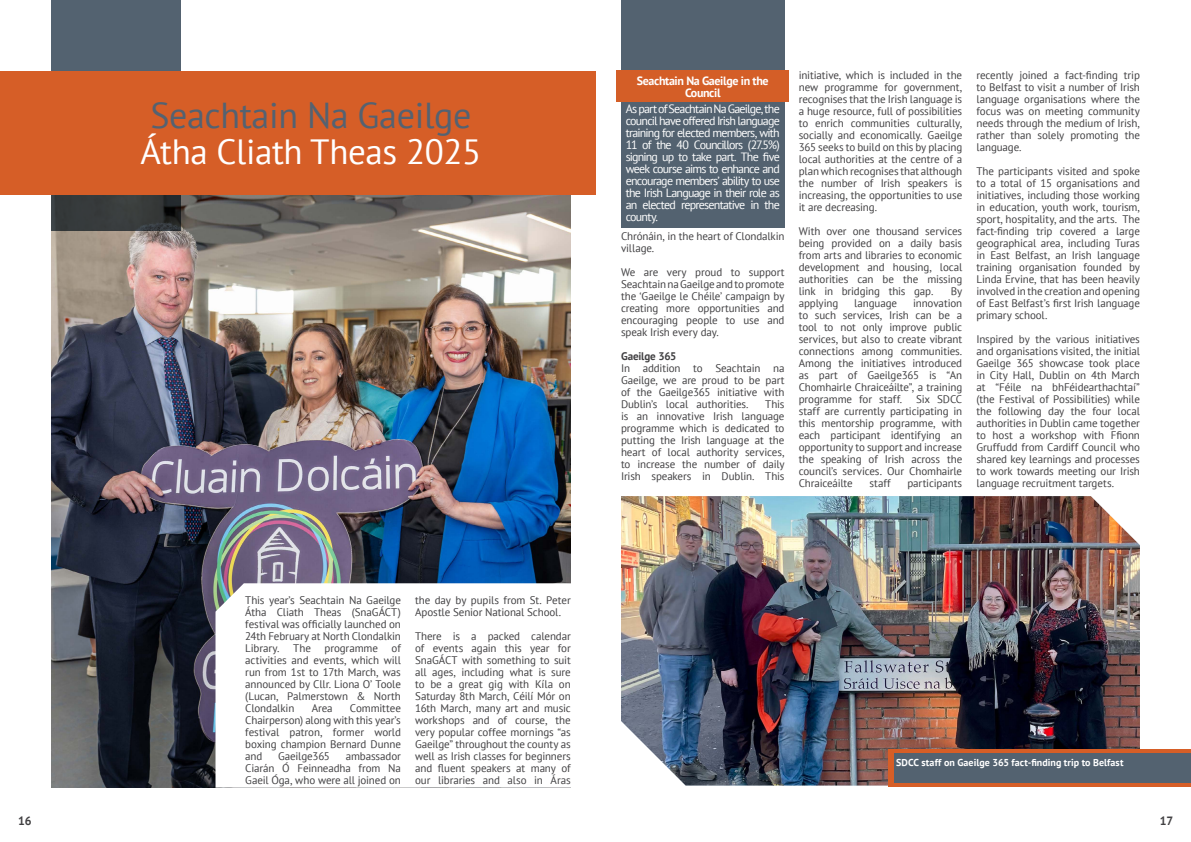
<style>
.page{position:relative;width:1191px;height:842px;background:#fff}
.page>*{position:absolute;margin:0;border:0;box-sizing:border-box;transform-origin:0 0}
.t1{font:36px "PT Sans";letter-spacing:-.01em;color:#546271}
.t2{font:35px "PT Sans";letter-spacing:-.01em;color:#fff}
.t3{font:12px/12px "PT Sans";letter-spacing:-.065em;color:#fff;text-align:justify}
.t4{font:700 12px/12px "PT Sans";letter-spacing:-.03em;color:#fff;text-align:center}
.t5{font:700 12px "PT Sans";color:#414042}
.t6{font:11px/12px "PT Sans";letter-spacing:-.01em;color:#414042;text-align:justify}
.t7{font:700 11px "PT Sans";letter-spacing:-.01em;color:#414042}
.t8{font:700 10px "PT Sans";letter-spacing:.005em;color:#fff}
</style>
<div class="page">
<img style="left:51px;top:194px;width:520px;height:594px">
<svg style="left:51px;top:0;width:129px;height:231px;background:#49545d"></svg>
<div style="left:0;top:71px;width:595px;height:123px;background:#d65e27"></div>
<svg style="left:215px;top:583px;width:356px;height:205px"></svg>
<img style="left:621px;top:496px;width:519px;height:289px">
<div style="left:888px;top:749px;width:303px;height:37px;background:linear-gradient(to right,#d65e27,#d65e27)"></div>
<div style="left:894px;top:753px;width:297px;height:29px;background:#536270"></div>
<div style="left:621px;top:0;width:163px;height:227px;background:#536270"></div>
<div style="left:616px;top:71px;width:173px;height:31px;background:#d45e27"></div>
<h1 class="t1" style="left:150px;top:93px;width:323px">Seachtain Na Gaeilge</h1>
<h2 class="t2" style="left:140px;top:130px;width:342px">Átha Cliath Theas 2025</h2>
<p class="t6" style="left:245px;top:594px;width:157px">This year’s Seachtain Na Gaeilge Átha Cliath Theas (SnaGÁCT) festival was officially launched on 24th February at North Clondalkin Library. The programme of activities and events, which will run from 1st to 17th March, was announced by Cllr. Liona O’ Toole (Lucan, Palmerstown &amp; North Clondalkin</p>
<p class="t6" style="left:245px;top:702px;width:157px;text-indent:105px">Committee Chairperson) along with this year’s festival patron, former world boxing champion Bernard Dunne and</p>
<p class="t6" style="left:312px;top:702px;width:22px">Area</p>
<p class="t6" style="left:278px;top:750px;width:53px">Gaeilge365</p>
<p class="t6" style="left:245px;top:750px;width:157px;text-indent:100px">ambassador Ciarán Ó Feinneadha from Na Gaeil Óga, who were all joined on</p>
<p class="t6" style="left:415px;top:594px;width:157px">the day by pupils from St. Peter<br>Apostle Senior National School.</p>
<p class="t6" style="left:415px;top:630px;width:157px">There is a packed calendar of events again this year for SnaGÁCT with something to suit all ages, including what is sure to be a great gig with Kíla on Saturday 8th March, Céilí Mór on 16th March, many art and music workshops and of course, the very popular coffee mornings “as Gaeilge” throughout the county as well as Irish classes for beginners and fluent speakers at many of our libraries and also in Áras</p>
<p class="t4" style="left:637px;top:75px;width:133px">Seachtain Na Gaeilge in the<br>Council</p>
<p class="t3" style="left:625px;top:103px;width:156px">As part of Seachtain Na Gaeilge, the council have offered Irish language training for elected members, with 11 of the 40 Councillors (27.5%) signing up to take part. The five week course aims to enhance and encourage members’ ability to use the Irish Language in their role as an elected representative in the county.</p>
<p class="t6" style="left:621px;top:230px;width:165px">Chrónáin, in the heart of Clondalkin village.</p>
<p class="t6" style="left:621px;top:266px;width:165px">We are very proud to support Seachtain na Gaeilge and to promote the ‘Gaeilge le Chéile’ campaign by creating more opportunities and encouraging people to use and speak Irish every day.</p>
<p class="t7" style="left:621px;top:349px;width:57px">Gaeilge 365</p>
<p class="t6" style="left:621px;top:362px;width:165px">In addition to Seachtain na Gaeilge, we are proud to be part of the Gaeilge365 initiative with Dublin’s local authorities.</p>
<p class="t6" style="left:621px;top:398px;width:165px;text-indent:144px">This is an innovative Irish language programme which is dedicated to putting the Irish language at the heart of local authority services, to increase the number of daily Irish speakers in Dublin. This</p>
<p class="t6" style="left:798px;top:69px;width:165px">initiative, which is included in the new programme for government, recognises that the Irish language is a huge resource, full of possibilities to enrich communities culturally, socially and economically. Gaeilge 365 seeks to build on this by placing local authorities at the centre of a plan which recognises that although the number of Irish speakers is increasing, the opportunities to use it are decreasing.</p>
<p class="t6" style="left:798px;top:225px;width:165px">With over one thousand services being provided on a daily basis from arts and libraries to economic development and housing, local authorities can be the missing link in bridging this gap.</p>
<p class="t6" style="left:950px;top:285px;width:13px">By</p>
<p class="t6" style="left:798px;top:297px;width:165px;text-indent:114px">innovation to such services, Irish can be a tool to not only improve public services, but also to create vibrant connections among communities.<br>Among the initiatives introduced as part of Gaeilge365 is “An Chomhairle Chraiceáilte”, a training programme for staff.</p>
<p class="t6" style="left:798px;top:297px;width:41px">applying</p>
<p class="t6" style="left:854px;top:297px;width:44px">language</p>
<p class="t6" style="left:798px;top:393px;width:165px;text-indent:118px">Six SDCC staff are currently participating in this mentorship programme, with each participant identifying an opportunity to support and increase the speaking of Irish across the council’s services. Our Chomhairle Chraiceáilte</p>
<p class="t6" style="left:869px;top:477px;width:23px">staff</p>
<p class="t6" style="left:907px;top:477px;width:56px">participants</p>
<p class="t6" style="left:976px;top:69px;width:165px">recently joined a fact-finding trip to Belfast to visit a number of Irish language organisations where the focus was on meeting community needs through the medium of Irish, rather than solely promoting the language.</p>
<p class="t6" style="left:976px;top:165px;width:165px">The participants visited and spoke to a total of 15 organisations and initiatives, including those working in education, youth work, tourism, sport, hospitality, and the arts. The fact-finding trip covered a large geographical area, including Turas in East Belfast, an Irish language training organisation founded by Linda Ervine, that has been heavily involved in the creation and opening of East Belfast’s first Irish language primary school.</p>
<p class="t6" style="left:976px;top:333px;width:165px">Inspired by the various initiatives and organisations visited, the initial Gaeilge 365 showcase took place in City Hall, Dublin on 4th March at “Féile na bhFéidearthachtaí” (the Festival of Possibilities) while the following day the four local authorities in Dublin came together to host a workshop with Ffionn Gruffudd from Cardiff Council who shared key learnings and processes to work towards meeting our Irish language recruitment targets.</p>
<p class="t8" style="left:896px;top:755px;width:229px">SDCC staff on Gaeilge 365 fact-finding trip to Belfast</p>
<p class="t5" style="left:18px;top:813px;width:15px">16</p>
<p class="t5" style="left:1159px;top:812px;width:15px">17</p>
</div>
